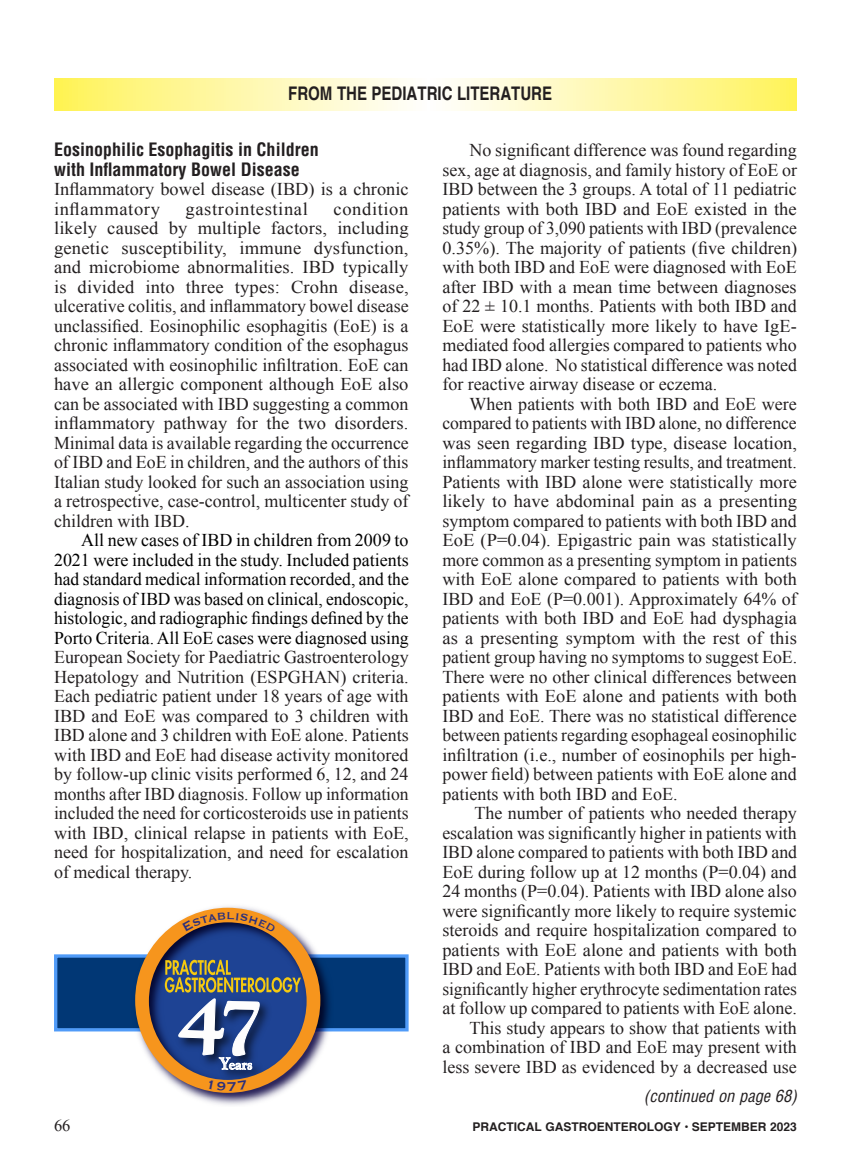
<style>
.page{position:relative;width:851px;height:1161px;background:#fff}
.page>*{position:absolute;margin:0;border:0;box-sizing:border-box;transform-origin:0 0}
.t1{font:700 18.75px "Helvetica";color:#231f20;scale:.8 1}
.A_Body_Copy{font:18px/19.5px "Times New Roman";color:#231f20;text-align:justify}
.A_Body_Copy-1st_P{font:18px/19.5px "Times New Roman";color:#231f20}
.A_Subhead_first_line_only{font:700 condensed 18px/19.5px "Helvetica LT Std";color:#231f20}
.A_Body_Copy-1st_P-2{font:18px "Times New Roman";letter-spacing:.03em;color:#231f20}
.Continued_On{font:italic condensed 16.5px "Helvetica LT Std";color:#231f20}
.t2{font:16.5px "Times New Roman";color:#231f20}
.t3{font:700 14.7px "Goudy Old Style T";color:#fdfdfd}
.t4{font:700 12px "Helvetica";color:#231f20}
.s1{color:#000}
.s2{font-size:17.4px}
</style>
<div class="page">
<svg style="left:54px;top:79px;width:742px;height:31px;background:#fff8ac"></svg>
<div style="left:54px;top:954px;width:354px;height:77px;background:#013775;border:3px solid #509bf8"></div>
<img style="left:129px;top:906px;width:204px;height:199px">
<svg style="left:135px;top:908px;width:185px;height:185px;background:#7f787d"></svg>
<p class="t1" style="left:288px;top:78px;width:331px">FROM THE PEDIATRIC LITERATURE</p>
<p class="A_Subhead_first_line_only" style="left:54px;top:140px;width:266px">Eosinophilic Esophagitis in Children with Inflammatory Bowel Disease</p>
<p class="A_Body_Copy-1st_P" style="left:54px;top:179px;width:356px">Inflammatory bowel disease (IBD) is a chronic inflammatory</p>
<p class="A_Body_Copy-1st_P" style="left:54px;top:198px;width:356px;text-align:justify;text-indent:279px">condition likely caused by multiple factors, including genetic susceptibility, immune dysfunction, and microbiome abnormalities. IBD typically is divided into three types: Crohn disease, ulcerative colitis, and inflammatory bowel disease unclassified. Eosinophilic esophagitis (EoE) is a chronic inflammatory condition of the esophagus associated with eosinophilic infiltration. EoE can have an allergic component although EoE also can be associated with IBD suggesting a common inflammatory pathway for the two disorders.<br>Minimal data is available regarding the occurrence of IBD and EoE in children, and the authors of this Italian study looked for such an association using a retrospective, case-control, multicenter study of children with IBD.</p>
<p class="A_Body_Copy" style="left:54px;top:530px;width:356px;text-indent:27px"><span class="s1">All new cases of IBD in children from 2009 to 2021 were included in the study. Included patients had standard medical information recorded, and the diagnosis of IBD was based on clinical, endoscopic, histologic, and radiographic findings defined by the Porto Criteria. All EoE cases were diagnosed using </span>European Society for Paediatric Gastroenterology Hepatology and Nutrition (ESPGHAN) criteria.<br>Each pediatric patient under 18 years of age with IBD and EoE was compared to 3 children with IBD alone and 3 children with EoE alone. Patients with IBD and EoE had disease activity monitored by follow-up clinic visits performed 6, 12, and 24 months after IBD diagnosis. Follow up information included the need for corticosteroids use in patients with IBD, clinical relapse in patients with EoE, need for hospitalization, and need for escalation of medical therapy.</p>
<p class="A_Body_Copy-1st_P-2" style="left:186px;top:196px;width:124px">gastrointestinal</p>
<p class="t3" style="left:219px;top:1056px;width:34px"><span class="s2">Y</span>ears</p>
<p class="A_Body_Copy" style="left:442px;top:140px;width:356px;text-indent:27px">No significant difference was found regarding sex, age at diagnosis, and family history of EoE or IBD between the 3 groups. A total of 11 pediatric patients with both IBD and EoE existed in the study group of 3,090 patients with IBD (prevalence 0.35%). The majority of patients (five children) with both IBD and EoE were diagnosed with EoE after IBD with a mean time between diagnoses of 22 ± 10.1 months. Patients with both IBD and EoE were statistically more likely to have IgE&shy;mediated food allergies compared to patients who had IBD alone. No statistical difference was noted for reactive airway disease or eczema.</p>
<p class="A_Body_Copy" style="left:442px;top:393px;width:356px;text-indent:27px">When patients with both IBD and EoE were compared to patients with IBD alone, no difference was seen regarding IBD type, disease location, inflammatory marker testing results, and treatment.<br>Patients with IBD alone were statistically more likely to have abdominal pain as a presenting symptom compared to patients with both IBD and EoE (P=0.04). Epigastric pain was statistically more common as a presenting symptom in patients with EoE alone compared to patients with both IBD and EoE (P=0.001). Approximately 64% of patients with both IBD and EoE had dysphagia as a presenting symptom with the rest of this patient group having no symptoms to suggest EoE.<br>There were no other clinical differences between patients with EoE alone and patients with both IBD and EoE. There was no statistical difference between patients regarding esophageal eosinophilic infiltration (i.e., number of eosinophils per high&shy;power field) between patients with EoE alone and patients with both IBD and EoE.</p>
<p class="A_Body_Copy" style="left:442px;top:803px;width:356px;text-indent:32px">The number of patients who needed therapy escalation was significantly higher in patients with IBD alone compared to patients with both IBD and EoE during follow up at 12 months (P=0.04) and 24 months (P=0.04). Patients with IBD alone also were significantly more likely to require systemic steroids and require hospitalization compared to patients with EoE alone and patients with both IBD and EoE. Patients with both IBD and EoE had significantly higher erythrocyte sedimentation rates at follow up compared to patients with EoE alone.</p>
<p class="A_Body_Copy" style="left:442px;top:1017px;width:356px;text-indent:27px">This study appears to show that patients with a combination of IBD and EoE may present with less severe IBD as evidenced by a decreased use</p>
<p class="Continued_On" style="left:643px;top:1086px;width:154px">(continued on page 68)</p>
<p class="t2" style="left:54px;top:1114px;width:18px">66</p>
<p class="t4" style="left:472px;top:1117px;width:326px">PRACTICAL GASTROENTEROLOGY • SEPTEMBER 2023</p>
</div>
